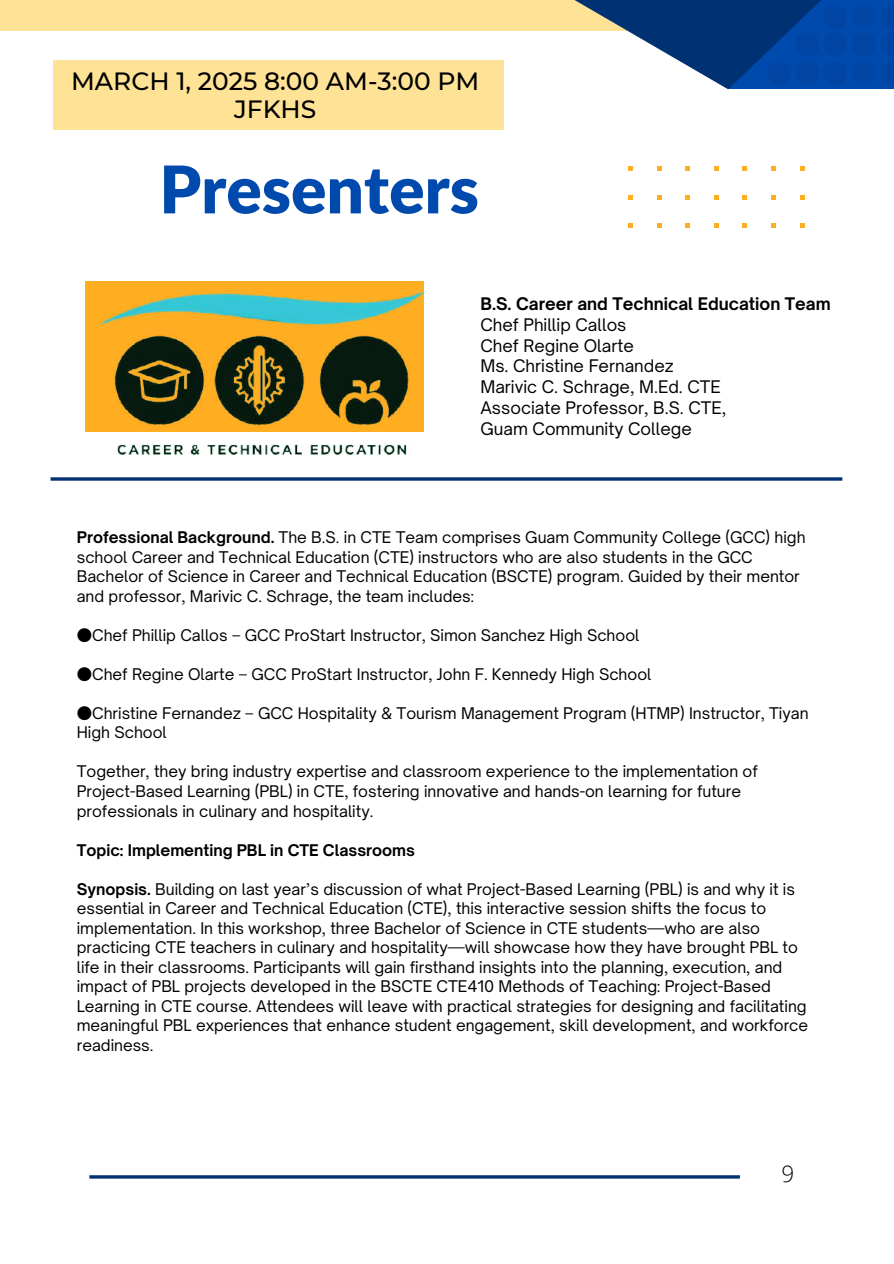
<style>
.page{position:relative;width:894px;height:1264px;background:#fff}
.page>*{position:absolute;margin:0;border:0;box-sizing:border-box;transform-origin:0 0}
.t1{font:900 65.7px "Lato";color:#004aad}
.t2{font:500 24.9px/28.2px "Montserrat";color:#000;text-align:center}
.t3{font:300 22.5px "Open Sans";color:#000}
.t4{font:16.65px/21px "Open Sauce One";color:#000}
.t5{font:700 16.65px "Open Sauce One";color:#000}
.t6{font:15.45px/19.5px "Open Sauce One";color:#000}
.t7{font:700 15.45px "Open Sauce One";color:#000}
.s1{font-weight:700}
.s2{font-family:"Noto Sans CJ Ksc"}
</style>
<div class="page">
<hr style="left:89px;top:1175px;width:650px;height:3px;background:#003172">
<svg style="left:628px;top:167px;width:4px;height:4px"></svg>
<svg style="left:628px;top:195px;width:4px;height:4px"></svg>
<svg style="left:628px;top:223px;width:4px;height:4px"></svg>
<svg style="left:657px;top:167px;width:4px;height:4px"></svg>
<svg style="left:657px;top:195px;width:4px;height:4px"></svg>
<svg style="left:657px;top:223px;width:4px;height:4px"></svg>
<svg style="left:685px;top:167px;width:4px;height:4px"></svg>
<svg style="left:685px;top:195px;width:4px;height:4px"></svg>
<svg style="left:685px;top:223px;width:4px;height:4px"></svg>
<svg style="left:714px;top:167px;width:4px;height:4px"></svg>
<svg style="left:714px;top:195px;width:4px;height:4px"></svg>
<svg style="left:714px;top:223px;width:4px;height:4px"></svg>
<svg style="left:742px;top:167px;width:4px;height:4px"></svg>
<svg style="left:742px;top:195px;width:4px;height:4px"></svg>
<svg style="left:742px;top:223px;width:4px;height:4px"></svg>
<svg style="left:771px;top:167px;width:4px;height:4px"></svg>
<svg style="left:771px;top:195px;width:4px;height:4px"></svg>
<svg style="left:771px;top:223px;width:4px;height:4px"></svg>
<svg style="left:800px;top:167px;width:3px;height:4px"></svg>
<svg style="left:800px;top:195px;width:3px;height:4px"></svg>
<svg style="left:800px;top:223px;width:3px;height:4px"></svg>
<div style="left:0;top:0;width:700px;height:31px;background:#fee296"></div>
<svg style="left:503px;top:0;width:225px;height:89px"></svg>
<svg style="left:728px;top:0;width:165px;height:89px;background:#003985"></svg>
<svg style="left:767px;top:0;width:126px;height:84px;background:#0044a0"></svg>
<div style="left:53px;top:60px;width:450px;height:70px;background:#fee296"></div>
<hr style="left:50px;top:477px;width:792px;height:3px;background:#003172">
<div style="left:85px;top:281px;width:338px;height:151px;background:#ffad21"></div>
<img style="left:114px;top:336px;width:295px;height:119px">
<img style="left:100px;top:281px;width:325px;height:55px">
<h2 class="t2" style="left:71px;top:67px;width:409px">MARCH 1, 2025 8:00 AM-3:00 PM<br>JFKHS</h2>
<h1 class="t1" style="left:159px;top:148px;width:321px">Presenters</h1>
<p class="t5" style="left:480px;top:293px;width:351px">B.S. Career and Technical Education Team</p>
<p class="t4" style="left:480px;top:314px;width:247px">Chef Phillip Callos<br>Chef Regine Olarte<br>Ms. Christine Fernandez<br>Marivic C. Schrage, M.Ed. CTE<br>Associate Professor, B.S. CTE,<br>Guam Community College</p>
<p class="t6" style="left:77px;top:527px;width:730px"><span class="s1">Professional Background.</span> The B.S. in CTE Team comprises Guam Community College (GCC) high school Career and Technical Education (CTE) instructors who are also students in the GCC Bachelor of Science in Career and Technical Education (BSCTE) program. Guided by their mentor and professor, Marivic C. Schrage, the team includes:</p>
<p class="t6" style="left:77px;top:625px;width:564px"><span class="s2">●</span>Chef Phillip Callos – GCC ProStart Instructor, Simon Sanchez High School</p>
<p class="t6" style="left:77px;top:664px;width:576px"><span class="s2">●</span>Chef Regine Olarte – GCC ProStart Instructor, John F. Kennedy High School</p>
<p class="t6" style="left:77px;top:703px;width:733px"><span class="s2">●</span>Christine Fernandez – GCC Hospitality &amp; Tourism Management Program (HTMP) Instructor, Tiyan<br>High School</p>
<p class="t6" style="left:77px;top:761px;width:682px">Together, they bring industry expertise and classroom experience to the implementation of<br>Project-Based Learning (PBL) in CTE, fostering innovative and hands-on learning for future professionals in culinary and hospitality.</p>
<p class="t7" style="left:77px;top:840px;width:340px">Topic: Implementing PBL in CTE Classrooms</p>
<p class="t6" style="left:77px;top:879px;width:732px"><span class="s1">Synopsis.</span> Building on last year’s discussion of what Project-Based Learning (PBL) is and why it is essential in Career and Technical Education (CTE), this interactive session shifts the focus to implementation. In this workshop, three Bachelor of Science in CTE students—who are also practicing CTE teachers in culinary and hospitality—will showcase how they have brought PBL to life in their classrooms. Participants will gain firsthand insights into the planning, execution, and impact of PBL projects developed in the BSCTE CTE410 Methods of Teaching: Project-Based Learning in CTE course. Attendees will leave with practical strategies for designing and facilitating meaningful PBL experiences that enhance student engagement, skill development, and workforce readiness.</p>
<h3 class="t3" style="left:781px;top:1157px;width:14px">9</h3>
</div>
